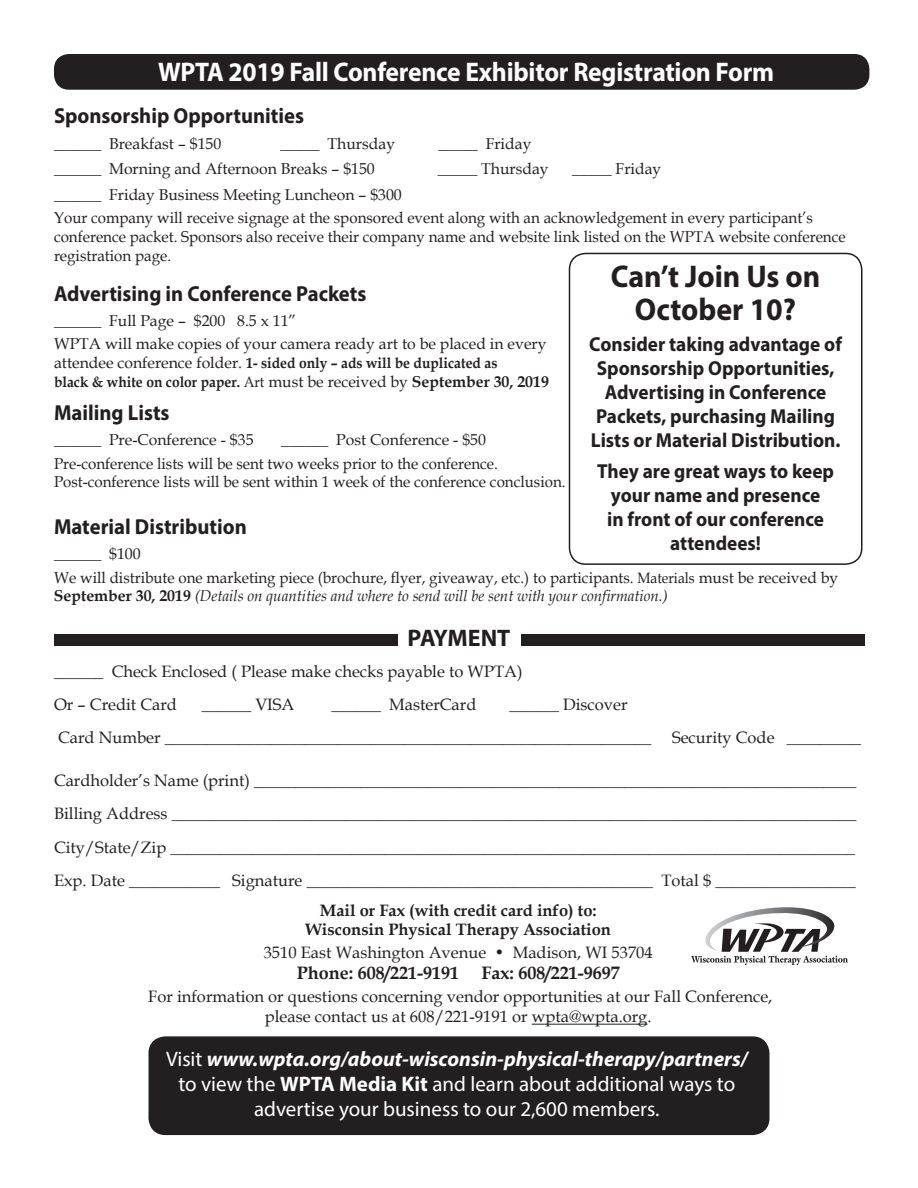
<style>
.page{position:relative;width:918px;height:1188px;background:#fff}
.page>*{position:absolute;margin:0;border:0;box-sizing:border-box;transform-origin:0 0}
.t1{font:700 31.5px/33px "Myriad Pro";color:#231f20;text-align:center;scale:.95 1}
.t2{font:700 27px "Myriad Pro";letter-spacing:-.01em;color:#fff;scale:.95 1}
.t3{font:700 24px "Myriad Pro";letter-spacing:-.01em;color:#231f20}
.t4{font:700 21.75px "Myriad Pro";color:#231f20;scale:.95 1}
.t5{font:21px/25.2px "Myriad Pro";color:#fff;text-align:center}
.t6{font:700 20.25px/24px "Myriad Pro";color:#231f20;text-align:center;scale:.95 1}
.t7{font:700 18px "Book Antiqua";color:#231f20}
.t8{font:16.5px/33.3px "Book Antiqua";color:#231f20}
.t9{font:700 16.5px/18.3px "Book Antiqua";color:#231f20;text-align:center}
.t10{font:15.75px/23.2px "Book Antiqua";color:#231f20}
.t11{font:15.75px/18.9px "Book Antiqua";color:#231f20;scale:.96 1}
.t12{font:italic 15.75px "Book Antiqua";color:#231f20;scale:.96 1}
.t13{font:700 15px/18.9px "Book Antiqua";color:#231f20;scale:.92 1}
.s1{font-weight:400;font-size:15.75px}
.s2{font-weight:400}
.s3{font-size:15.75px}
.s4{font-size:15px}
.s5{font-weight:700;font-style:normal}
.s6{font-weight:700;font-style:italic}
.s7{font-weight:700}
</style>
<div class="page">
<svg style="left:691px;top:907px;width:157px;height:58px"></svg>
<div style="left:569px;top:253px;width:293px;height:312px;border:2px solid #231f20;border-radius:16px"></div>
<div style="left:54px;top:54px;width:815px;height:36px;background:#231f20;border-radius:15px"></div>
<div style="left:54px;top:635px;width:343px;height:11px;background:#231f20"></div>
<div style="left:522px;top:635px;width:343px;height:11px;background:#231f20"></div>
<div style="left:149px;top:1037px;width:620px;height:97px;background:#231f20;border-radius:16px"></div>
<div style="left:149px;top:1036px;width:621px;height:99px;border:2px solid #231f20;border-radius:16px"></div>
<hr style="left:532px;top:1024px;width:116px;height:1px;background:#231f20">
<h2 class="t2" style="left:158px;top:54px;width:650px">WPTA 2019 Fall Conference Exhibitor Registration Form</h2>
<h3 class="t4" style="left:54px;top:102px;width:265px">Sponsorship Opportunities</h3>
<p class="t10" style="left:54px;top:131px;width:169px">______ Breakfast – $150</p>
<p class="t10" style="left:280px;top:131px;width:116px">_____ Thursday</p>
<p class="t10" style="left:438px;top:131px;width:95px">_____ Friday</p>
<p class="t10" style="left:54px;top:157px;width:322px">______ Morning and Afternoon Breaks – $150</p>
<p class="t10" style="left:438px;top:157px;width:112px">_____ Thursday</p>
<p class="t10" style="left:572px;top:157px;width:91px">_____ Friday</p>
<p class="t10" style="left:54px;top:183px;width:760px">______ Friday Business Meeting Luncheon – $300<br>Your company will receive signage at the sponsored event along with an acknowledgement in every participant’s</p>
<p class="t11" style="left:54px;top:227px;width:826px">conference packet. Sponsors also receive their company name and website link listed on the WPTA website conference registration page.</p>
<h3 class="t4" style="left:54px;top:279px;width:330px">Advertising in Conference Packets</h3>
<p class="t10" style="left:54px;top:309px;width:494px">______ Full Page – $200 8.5 x 11”<br>WPTA will make copies of your camera ready art to be placed in every</p>
<p class="t13" style="left:54px;top:354px;width:539px"><span class="s1">attendee conference folder.</span> 1- sided only – ads will be duplicated as<br>black &amp; white on color paper. <span class="s2">Art</span> <span class="s1">must be received by</span> <span class="s3">September 30, 2019</span></p>
<h3 class="t4" style="left:54px;top:398px;width:123px">Mailing Lists</h3>
<p class="t10" style="left:54px;top:428px;width:201px">______ Pre-Conference - $35</p>
<h1 class="t1" style="left:611px;top:259px;width:222px">Can’t Join Us on<br>October 10?</h1>
<p class="t6" style="left:589px;top:332px;width:267px">Consider taking advantage of<br>Sponsorship Opportunities,<br>Advertising in Conference<br>Packets, purchasing Mailing<br>Lists or Material Distribution.</p>
<p class="t6" style="left:597px;top:458px;width:251px">They are great ways to keep your name and presence<br>in front of our conference attendees!</p>
<p class="t10" style="left:54px;top:428px;width:445px;text-indent:227px">______ Post Conference - $50<br>Pre-conference lists will be sent two weeks prior to the conference.</p>
<p class="t11" style="left:54px;top:472px;width:534px">Post-conference lists will be sent within 1 week of the conference conclusion.</p>
<h3 class="t4" style="left:54px;top:512px;width:204px">Material Distribution</h3>
<p class="t10" style="left:54px;top:542px;width:786px">______ $100<br>We will distribute one marketing piece (brochure, flyer, giveaway, etc.) to participants. <span class="s4">Materials</span> must be received by</p>
<p class="t12" style="left:54px;top:585px;width:641px"><span class="s5">September 30, 2019</span> (Details on quantities and where to send will be sent with your confirmation.)</p>
<h3 class="t3" style="left:408px;top:623px;width:104px">PAYMENT</h3>
<p class="t8" style="left:54px;top:654px;width:470px">______ Check Enclosed ( Please make checks payable to WPTA)<br>Or – Credit Card</p>
<p class="t8" style="left:202px;top:687px;width:94px">______ VISA</p>
<p class="t8" style="left:332px;top:687px;width:146px">______ MasterCard</p>
<p class="t8" style="left:58px;top:687px;width:595px;text-indent:451px">______ Discover<br>Card Number ___________________________________________________________</p>
<p class="t8" style="left:672px;top:721px;width:191px">Security Code _________</p>
<p class="t8" style="left:54px;top:763px;width:804px;text-align:justify">Cardholder’s Name (print) _________________________________________________________________________ Billing Address ___________________________________________________________________________________ City/State/Zip ___________________________________________________________________________________ Exp. Date ___________ Signature __________________________________________ Total $ _________________</p>
<p class="t9" style="left:305px;top:902px;width:307px">Mail or Fax (with credit card info) to:<br>Wisconsin Physical Therapy Association</p>
<p class="t8" style="left:264px;top:935px;width:391px">3510 East Washington Avenue • Madison, WI 53704</p>
<p class="t7" style="left:297px;top:961px;width:164px">Phone: 608/221-9191</p>
<p class="t7" style="left:482px;top:961px;width:140px">Fax: 608/221-9697</p>
<p class="t8" style="left:148px;top:986px;width:626px;line-height:19.8px;text-align:center">For information or questions concerning vendor opportunities at our Fall Conference, please contact us at 608/221-9191 or wpta@wpta.org.</p>
<p class="t5" style="left:166px;top:1046px;width:583px">Visit <span class="s6">www.wpta.org/about-wisconsin-physical-therapy/partners/ </span>to view the <span class="s7">WPTA Media Kit</span> and learn about additional ways to advertise your business to our 2,600 members.</p>
</div>
